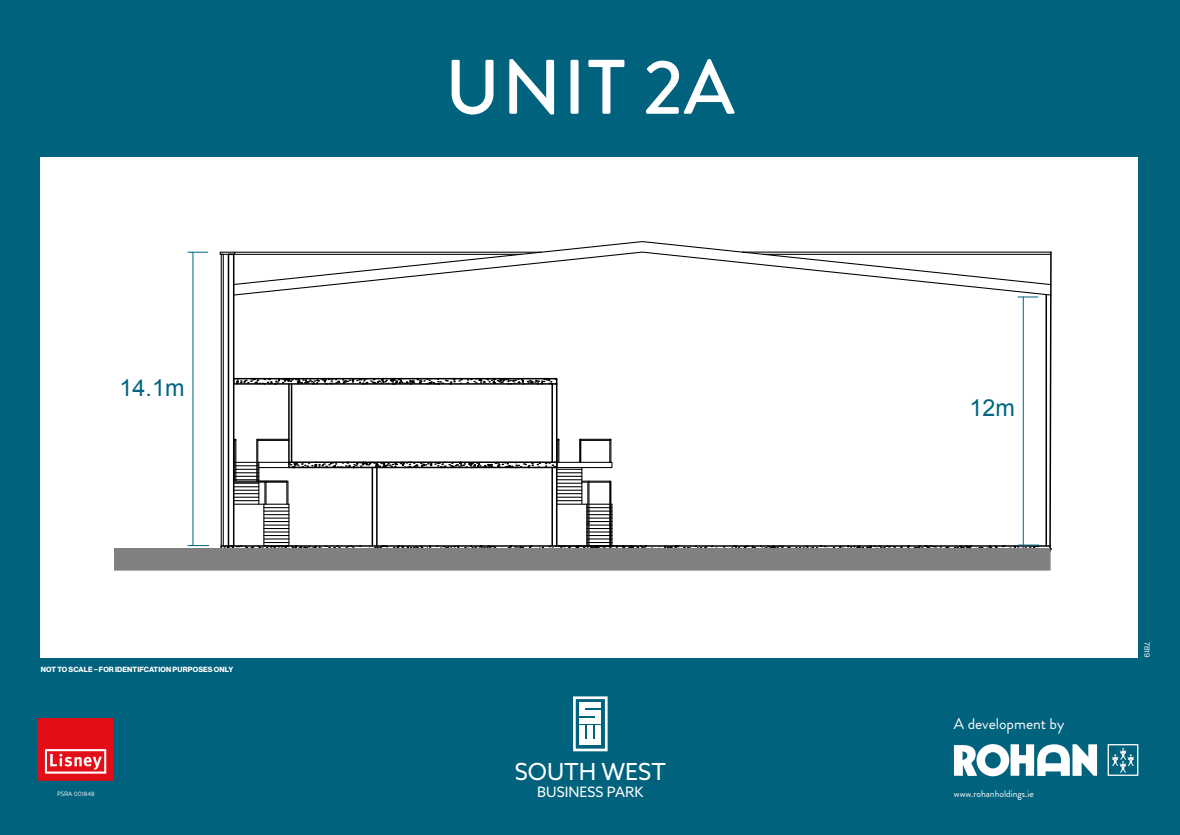
<style>
.page{position:relative;width:1180px;height:835px;background:#fff}
.page>*{position:absolute;margin:0;border:0;box-sizing:border-box;transform-origin:0 0}
.t1{font:500 77px "Brandon Grotesque";letter-spacing:.02em;color:#fff}
.t2{font:23.48px "Azo Sans";color:#fff}
.t3{font:23.34px "Arial";color:#00647f}
.t4{font:15.54px "Brandon Grotesque";color:#fff}
.t5{font:14.31px "Azo Sans";color:#fff}
.t6{font:9.59px "Brandon Grotesque";color:#fff}
.t7{font:7.35px "N Haas Grotesk DS Pro 75 Bd";letter-spacing:.015em;color:#fff}
.t8{font:7.35px "N Haas Grotesk DS Pro 55 Rg";color:#fff}
.t9{font:6.3px "Brandon Grotesque";color:#fff}
</style>
<div class="page">
<div style="left:0;top:0;width:1180px;height:834px;background:#00627d"></div>
<svg style="left:954px;top:744px;width:143px;height:32px"></svg>
<svg style="left:1107px;top:744px;width:31px;height:31px"></svg>
<div style="left:573px;top:696px;width:34px;height:55px;background:#00627d;border:3px solid #fff"></div>
<div style="left:579px;top:739px;width:22px;height:6px;background:#fff"></div>
<div style="left:587px;top:725px;width:6px;height:20px;background:#fff"></div>
<div style="left:595px;top:725px;width:6px;height:20px;background:#fff"></div>
<div style="left:579px;top:725px;width:6px;height:20px;background:#fff"></div>
<div style="left:579px;top:702px;width:22px;height:6px;background:#fff"></div>
<div style="left:579px;top:710px;width:22px;height:5px;background:#fff"></div>
<div style="left:579px;top:717px;width:22px;height:6px;background:#fff"></div>
<div style="left:579px;top:703px;width:6px;height:10px;background:#fff"></div>
<div style="left:595px;top:710px;width:6px;height:10px;background:#fff"></div>
<div style="left:40px;top:157px;width:1097px;height:500px;background:#fff"></div>
<div style="left:115px;top:239px;width:951px;height:333px;background:linear-gradient(to bottom,#fff,#fff)"></div>
<svg style="left:115px;top:240px;width:937px;height:330px"></svg>
<hr style="left:1023px;top:297px;width:1px;height:248px;background:#00647f">
<svg style="left:38px;top:718px;width:75px;height:62px;background:#e62c35"></svg>
<h3 class="t3" style="left:120px;top:372px;width:66px">14.1m</h3>
<p class="t7" style="left:41px;top:665px;width:194px">NOT TO SCALE – FOR IDENTIFCATION PURPOSES ONLY</p>
<p class="t9" style="left:57px;top:789px;width:39px">PSRA 001848</p>
<h1 class="t1" style="left:445px;top:34px;width:291px">UNIT 2A</h1>
<h3 class="t3" style="left:969px;top:392px;width:47px">12m</h3>
<h3 class="t4" style="left:954px;top:712px;width:112px">A development by</h3>
<h2 class="t2" style="left:515px;top:755px;width:153px">SOUTH WEST</h2>
<h3 class="t5" style="left:537px;top:782px;width:108px">BUSINESS PARK</h3>
<h3 class="t6" style="left:954px;top:786px;width:81px">www.rohanholdings.ie</h3>
<p class="t8" style="left:1151px;top:641px;width:17px;rotate:90deg">7819</p>
</div>
